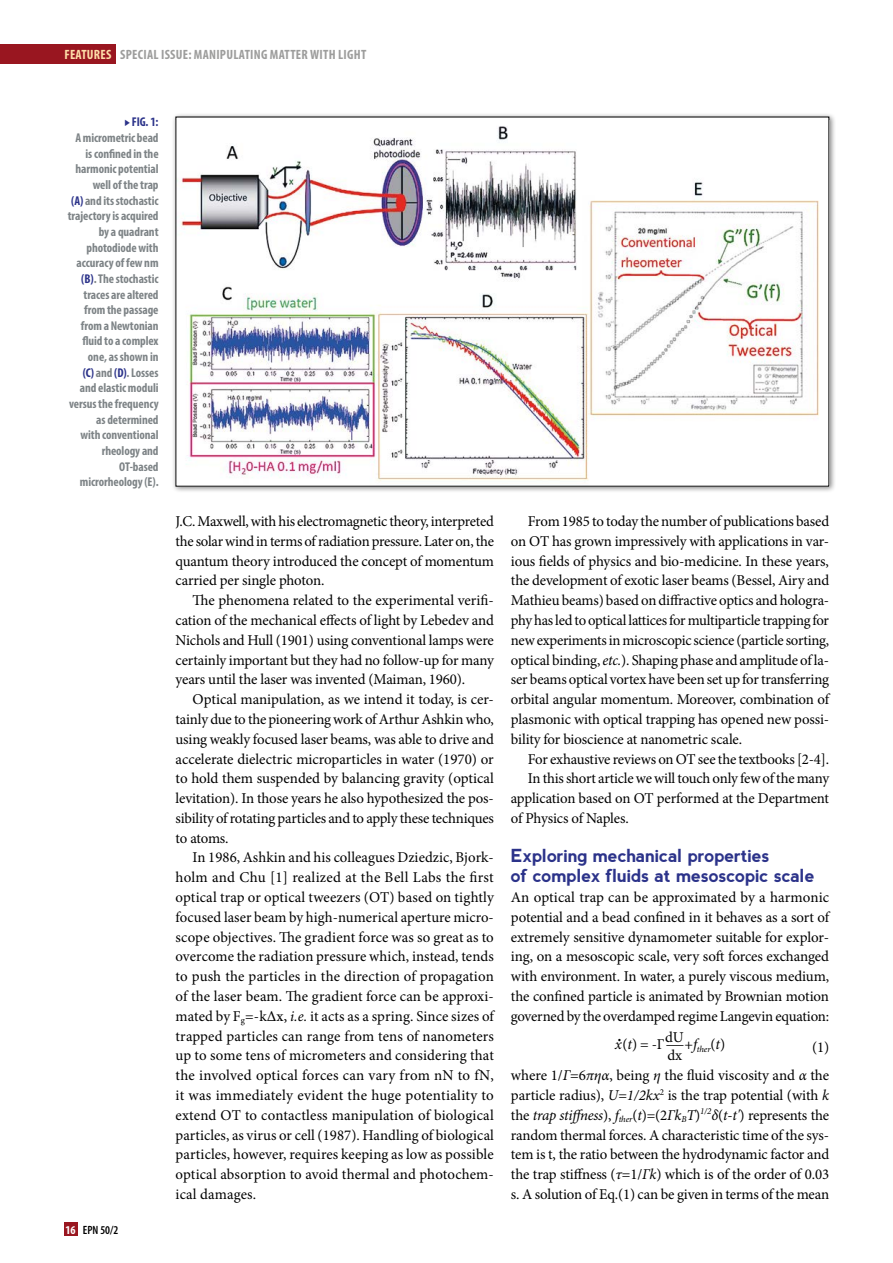
<style>
.page{position:relative;width:893px;height:1263px;background:#fff}
.page>*{position:absolute;margin:0;border:0;box-sizing:border-box;transform-origin:0 0}
.t1{font:700 18px/19.8px "nevis";letter-spacing:-.015em;color:#2c338a}
.t2{font:15px/19.8px "Minion Pro";letter-spacing:-.01em;color:#000;text-align:justify}
.t3{font:700 condensed 13.5px "Myriad Pro";color:#9d9d9c}
.t4{font:700 condensed 13.5px "Myriad Pro";letter-spacing:.02em;color:#fedea9}
.t5{font:700 condensed 12.75px/15.6px "Myriad Pro";letter-spacing:-.005em;color:#7d8386;text-align:right}
.t6{font:600 condensed 12px "Myriad Pro";color:#000}
.t7{font:700 condensed 12px "Myriad Pro";color:#fff}
.t8{font:italic 9px "Minion Pro";color:#000}
.t9{font:9px "Minion Pro";color:#000}
.s1{color:#9d9d9c}
.s2{font-family:"Mathematical Pi Six";font-weight:400;font-stretch:normal;font-size:8.7px;color:#2c338a}
.s3{color:#2c338a}
.s4{font-weight:500}
.s5{font-style:italic}
</style>
<div class="page">
<div style="left:171px;top:112px;width:665px;height:382px;background:#000;opacity:.5"></div>
<img style="left:178px;top:120px;width:649px;height:364px">
<div style="left:0;top:45px;width:116px;height:19px;background:#991620"></div>
<div style="left:64px;top:1222px;width:13px;height:14px;background:#991620"></div>
<p class="t4" style="left:64px;top:46px;width:68px">FEATURES <span class="s1">Special</span></p>
<p class="t3" style="left:161px;top:46px;width:7px">issue</p>
<p class="t3" style="left:188px;top:46px;width:22px">: Manipulating</p>
<p class="t3" style="left:270px;top:46px;width:8px">matter</p>
<p class="t3" style="left:310px;top:46px;width:8px">with</p>
<p class="t3" style="left:338px;top:46px;width:7px">light</p>
<p class="t5" style="left:68px;top:114px;width:92px"><span class="s2">c</span> <span class="s3">FIG. 1:<br></span>A micrometric bead is confined in the harmonic potential well of the trap<br><span class="s3">(A)</span> and its stochastic trajectory is acquired by a quadrant photodiode with accuracy of few nm <span class="s3">(B)</span>. The stochastic traces are altered from the passage from a Newtonian fluid to a complex one, as shown in<br><span class="s3">(C)</span> and <span class="s3">(D)</span>. Losses and elastic moduli versus the frequency as determined<br>with conventional rheology and<br>OT-based microrheology (E).</p>
<p class="t7" style="left:65px;top:1222px;width:12px">16</p>
<p class="t6" style="left:83px;top:1223px;width:37px">EPN 50/2</p>
<p class="t2" style="left:176px;top:511px;width:320px">J.C. Maxwell, with his electromagnetic theory, interpreted the solar wind in terms of radiation pressure. Later on, the quantum theory introduced the concept of momentum carried per single photon.</p>
<p class="t2" style="left:176px;top:591px;width:320px;text-indent:17px">The phenomena related to the experimental verifi&shy;cation of the mechanical effects of light by Lebedev and Nichols and Hull (1901) using conventional lamps were certainly important but they had no follow-up for many years until the laser was invented (Maiman, 1960).</p>
<p class="t2" style="left:176px;top:689px;width:320px;text-indent:17px">Optical manipulation, as we intend it today, is cer&shy;tainly due to the pioneering work of Arthur Ashkin who, using weakly focused laser beams, was able to drive and accelerate dielectric microparticles in water (1970) or to hold them suspended by balancing gravity (optical levitation). In those years he also hypothesized the pos&shy;sibility of rotating particles and to apply these techniques to atoms.</p>
<p class="t2" style="left:176px;top:848px;width:320px;text-indent:17px">In 1986, Ashkin and his colleagues Dziedzic, Bjork&shy;holm and Chu [1] realized at the Bell Labs the first optical trap or optical tweezers (OT) based on tightly focused laser beam by high-numerical aperture micro&shy;scope objectives. The gradient force was so great as to overcome the radiation pressure which, instead, tends to push the particles in the direction of propagation of the laser beam. The gradient force can be approxi&shy;mated by F<sub>g</sub>=-k<span class="s4">Δx,</span> <span class="s5">i.e.</span> it acts as a spring. Since sizes of trapped particles can range from tens of nanometers up to some tens of micrometers and considering that the involved optical forces can vary from nN to fN, it was immediately evident the huge potentiality to extend OT to contactless manipulation of biological particles, as virus or cell (1987). Handling of biological particles, however, requires keeping as low as possible optical absorption to avoid thermal and photochem&shy;ical damages.</p>
<p class="t2" style="left:511px;top:511px;width:320px;text-indent:17px">From 1985 to today the number of publications based on OT has grown impressively with applications in var&shy;ious fields of physics and bio-medicine. In these years, the development of exotic laser beams (Bessel, Airy and Mathieu beams) based on diffractive optics and hologra&shy;phy has led to optical lattices for multiparticle trapping for new experiments in microscopic science (particle sorting, optical binding, <span class="s5">etc.</span>). Shaping phase and amplitude of la&shy;ser beams optical vortex have been set up for transferring orbital angular momentum. Moreover, combination of plasmonic with optical trapping has opened new possi&shy;bility for bioscience at nanometric scale.</p>
<p class="t2" style="left:528px;top:749px;width:303px">For exhaustive reviews on OT see the textbooks [2-4].</p>
<p class="t2" style="left:528px;top:769px;width:303px">In this short article we will touch only few of the many</p>
<p class="t2" style="left:511px;top:788px;width:320px">application based on OT performed at the Department</p>
<p class="t2" style="left:511px;top:808px;width:119px">of Physics of Naples.</p>
<p class="t1" style="left:511px;top:846px;width:305px">Exploring mechanical properties<br>of complex fluids at mesoscopic scale</p>
<p class="t2" style="left:511px;top:887px;width:320px">An optical trap can be approximated by a harmonic potential and a bead confined in it behaves as a sort of extremely sensitive dynamometer suitable for explor&shy;ing, on a mesoscopic scale, very soft forces exchanged with environment. In water, a purely viscous medium, the confined particle is animated by Brownian motion governed by the overdamped regime Langevin equation:</p>
<p class="t2" style="left:615px;top:1035px;width:71px"><span class="s5">x</span>(<span class="s5">t</span>) = -Γ—</p>
<p class="t9" style="left:618px;top:1033px;width:5px">•</p>
<p class="t2" style="left:665px;top:1028px;width:20px;line-height:18px">dU dx</p>
<p class="t8" style="left:685px;top:1043px;width:42px"><sup>+</sup><sup>f</sup>ther<sup>(</sup><sup>t</sup><sup>)</sup></p>
<p class="t2" style="left:511px;top:1032px;width:320px;line-height:28.7px;text-align:right">(1)<br>where 1/<span class="s5">Γ</span>=6<span class="s5">πηα</span>, being <span class="s5">η</span> the fluid viscosity and <span class="s5">α</span> the</p>
<p class="t2" style="left:511px;top:1085px;width:320px">particle radius), <span class="s5">U</span>=<span class="s5">1/2kx</span><sup>2</sup> is the trap potential (with <span class="s5">k </span>the <span class="s5">trap stiffness</span>), <span class="s5">f</span><sub>ther</sub>(<span class="s5">t</span>)=(2<span class="s5">Γk</span><sub>B</sub><span class="s5">T</span>)<sup>1/2</sup><span class="s5">δ</span>(<span class="s5">t-t'</span>) represents the random thermal forces. A characteristic time of the sys&shy;tem is t, the ratio between the hydrodynamic factor and the trap stiffness (<span class="s5">τ</span>=1/<span class="s5">Γk</span>) which is of the order of 0.03 s. A solution of Eq.(1) can be given in terms of the mean</p>
</div>
